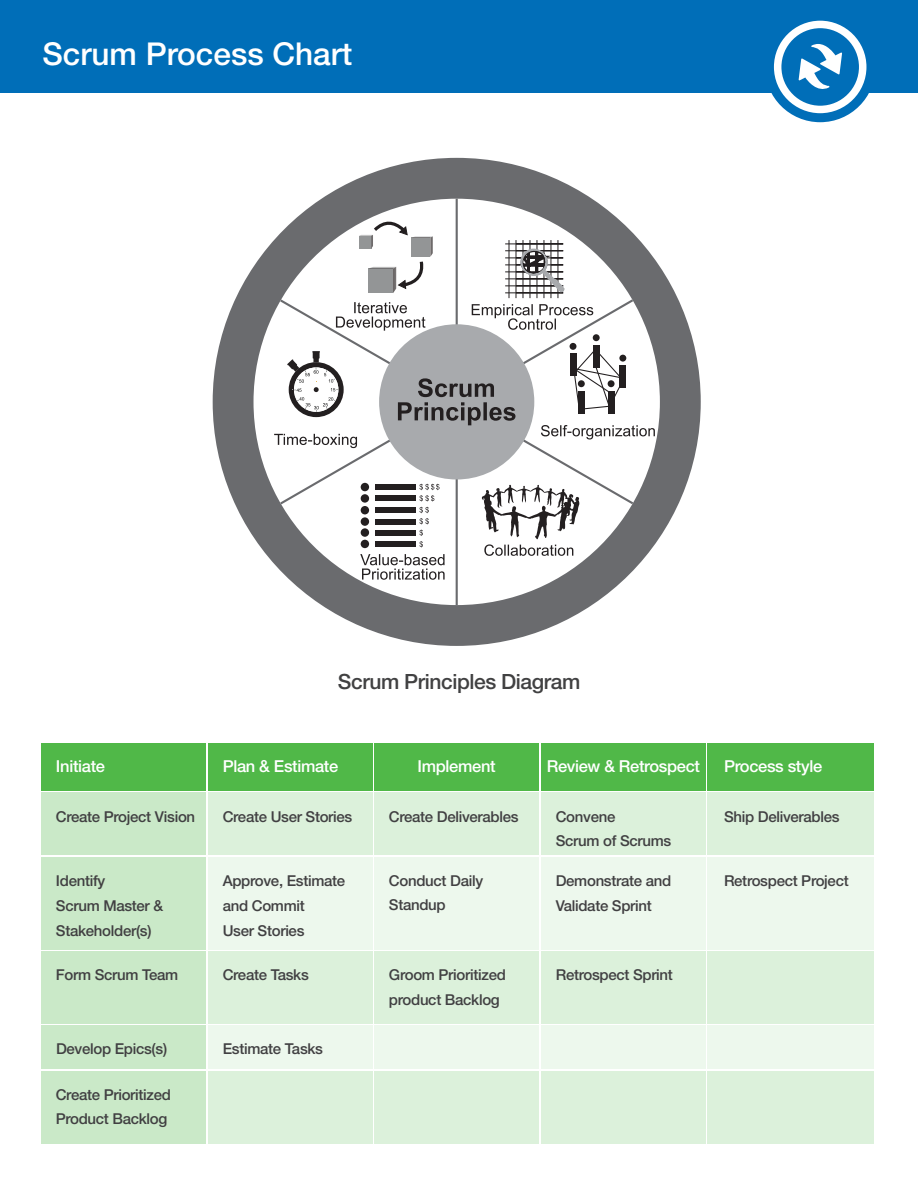
<style>
.page{position:relative;width:918px;height:1188px;background:#fff}
.page>*{position:absolute;margin:0;border:0;box-sizing:border-box;transform-origin:0 0}
.t1{font:500 31.5px "Helvetica Neue LT Std";color:#fff}
.t2{font:500 21px "Helvetica Neue LT Std";letter-spacing:-.02em;color:#414142}
.t3{font:500 16.5px "Helvetica Neue LT Std";letter-spacing:-.02em;color:#fff}
.t4{font:500 15px/24.8px "Helvetica Neue LT Std";letter-spacing:-.02em;color:#414042}
</style>
<div class="page">
<div style="left:0;top:0;width:918px;height:92px;background:#006eb8"></div>
<svg style="left:765px;top:12px;width:110px;height:110px"></svg>
<div style="left:774px;top:21px;width:92px;height:92px;border:8px solid #fff;border-radius:50%"></div>
<div style="left:41px;top:793px;width:165px;height:62px;background:#cae9c8"></div>
<div style="left:208px;top:793px;width:165px;height:62px;background:#dcf1db"></div>
<div style="left:374px;top:793px;width:165px;height:62px;background:#dcf1db"></div>
<div style="left:541px;top:793px;width:165px;height:62px;background:#dcf1db"></div>
<div style="left:708px;top:793px;width:166px;height:62px;background:#dcf1db"></div>
<div style="left:41px;top:743px;width:165px;height:48px;background:#50b848"></div>
<div style="left:208px;top:743px;width:165px;height:48px;background:#50b848"></div>
<div style="left:374px;top:743px;width:165px;height:48px;background:#50b848"></div>
<div style="left:541px;top:743px;width:165px;height:48px;background:#50b848"></div>
<div style="left:708px;top:743px;width:166px;height:48px;background:#50b848"></div>
<div style="left:41px;top:857px;width:165px;height:93px;background:#cae9c8"></div>
<div style="left:208px;top:857px;width:165px;height:93px;background:#edf8ed"></div>
<div style="left:374px;top:857px;width:165px;height:93px;background:#edf8ed"></div>
<div style="left:541px;top:857px;width:165px;height:93px;background:#edf8ed"></div>
<div style="left:708px;top:857px;width:166px;height:93px;background:#edf8ed"></div>
<div style="left:41px;top:951px;width:165px;height:72px;background:#cae9c8"></div>
<div style="left:208px;top:951px;width:165px;height:72px;background:#dcf1db"></div>
<div style="left:374px;top:951px;width:165px;height:72px;background:#dcf1db"></div>
<div style="left:541px;top:951px;width:165px;height:72px;background:#dcf1db"></div>
<div style="left:708px;top:951px;width:166px;height:72px;background:#dcf1db"></div>
<div style="left:41px;top:1025px;width:165px;height:44px;background:#cae9c8"></div>
<div style="left:208px;top:1025px;width:165px;height:44px;background:#edf8ed"></div>
<div style="left:374px;top:1025px;width:165px;height:44px;background:#edf8ed"></div>
<div style="left:541px;top:1025px;width:165px;height:44px;background:#edf8ed"></div>
<div style="left:708px;top:1025px;width:166px;height:44px;background:#edf8ed"></div>
<div style="left:41px;top:1071px;width:165px;height:72px;background:#cae9c8"></div>
<div style="left:208px;top:1071px;width:165px;height:72px;background:#dcf1db"></div>
<div style="left:374px;top:1071px;width:165px;height:72px;background:#dcf1db"></div>
<div style="left:541px;top:1071px;width:165px;height:72px;background:#dcf1db"></div>
<div style="left:707px;top:1071px;width:167px;height:72px;background:#dcf1db"></div>
<div style="left:213px;top:158px;width:488px;height:488px;background:#6a6b6e;border-radius:50%"></div>
<div style="left:254px;top:199px;width:406px;height:406px;background:#fff;border-radius:50%"></div>
<hr style="left:456px;top:199px;width:2px;height:406px;background:#6a6b6e">
<svg style="left:278px;top:297px;width:358px;height:209px"></svg>
<div style="left:379px;top:324px;width:155px;height:155px;background:#a8aaad;border-radius:50%"></div>
<svg style="left:274px;top:434px;width:83px;height:14px"></svg>
<svg style="left:398px;top:378px;width:118px;height:47px"></svg>
<div style="left:477px;top:479px;width:110px;height:64px;background:#fff"></div>
<svg style="left:482px;top:485px;width:97px;height:71px"></svg>
<svg style="left:360px;top:554px;width:85px;height:26px"></svg>
<div style="left:361px;top:483px;width:8px;height:8px;background:#231f20;border-radius:50%"></div>
<div style="left:376px;top:484px;width:40px;height:6px;background:#231f20"></div>
<div style="left:361px;top:494px;width:8px;height:9px;background:#231f20;border-radius:50%"></div>
<div style="left:376px;top:496px;width:40px;height:5px;background:#231f20"></div>
<div style="left:361px;top:506px;width:8px;height:8px;background:#231f20;border-radius:50%"></div>
<div style="left:376px;top:507px;width:40px;height:6px;background:#231f20"></div>
<div style="left:361px;top:517px;width:8px;height:9px;background:#231f20;border-radius:50%"></div>
<div style="left:376px;top:519px;width:40px;height:5px;background:#231f20"></div>
<div style="left:361px;top:528px;width:8px;height:9px;background:#231f20;border-radius:50%"></div>
<div style="left:376px;top:530px;width:40px;height:5px;background:#231f20"></div>
<div style="left:361px;top:540px;width:8px;height:8px;background:#231f20;border-radius:50%"></div>
<div style="left:376px;top:541px;width:40px;height:6px;background:#231f20"></div>
<svg style="left:419px;top:484px;width:21px;height:64px"></svg>
<svg style="left:541px;top:425px;width:114px;height:14px"></svg>
<div style="left:578px;top:391px;width:7px;height:22px;background:#231f20"></div>
<div style="left:608px;top:391px;width:6px;height:22px;background:#231f20"></div>
<div style="left:593px;top:345px;width:7px;height:22px;background:#231f20"></div>
<div style="left:593px;top:334px;width:7px;height:7px;background:#231f20;border-radius:50%"></div>
<div style="left:570px;top:354px;width:6px;height:22px;background:#231f20"></div>
<div style="left:570px;top:343px;width:6px;height:7px;background:#231f20;border-radius:50%"></div>
<svg style="left:573px;top:349px;width:53px;height:61px"></svg>
<svg style="left:472px;top:304px;width:121px;height:26px"></svg>
<svg style="left:336px;top:302px;width:89px;height:29px"></svg>
<svg style="left:359px;top:221px;width:74px;height:72px"></svg>
<svg style="left:505px;top:240px;width:59px;height:58px"></svg>
<div style="left:289px;top:362px;width:55px;height:55px;background:#231f20;border-radius:50%"></div>
<svg style="left:287px;top:351px;width:51px;height:61px"></svg>
<svg style="left:799px;top:44px;width:43px;height:49px"></svg>
<h1 class="t1" style="left:43px;top:35px;width:311px">Scrum Process Chart</h1>
<h2 class="t2" style="left:338px;top:669px;width:244px">Scrum Principles Diagram</h2>
<p class="t3" style="left:56px;top:756px;width:51px">Initiate</p>
<p class="t3" style="left:223px;top:756px;width:117px">Plan &amp; Estimate</p>
<p class="t3" style="left:418px;top:756px;width:80px">Implement</p>
<p class="t3" style="left:547px;top:756px;width:155px">Review &amp; Retrospect</p>
<p class="t3" style="left:724px;top:756px;width:100px">Process style</p>
<p class="t4" style="left:56px;top:804px;width:141px">Create Project Vision</p>
<p class="t4" style="left:223px;top:804px;width:131px">Create User Stories</p>
<p class="t4" style="left:389px;top:804px;width:131px">Create Deliverables</p>
<p class="t4" style="left:556px;top:804px;width:117px">Convene<br>Scrum of Scrums</p>
<p class="t4" style="left:724px;top:804px;width:117px">Ship Deliverables</p>
<p class="t4" style="left:56px;top:868px;width:109px">Identify<br>Scrum Master &amp;<br>Stakeholder(s)</p>
<p class="t4" style="left:223px;top:868px;width:124px">Approve, Estimate and Commit<br>User Stories</p>
<p class="t4" style="left:389px;top:869px;width:96px;line-height:24px">Conduct Daily<br>Standup</p>
<p class="t4" style="left:556px;top:868px;width:117px">Demonstrate and<br>Validate Sprint</p>
<p class="t4" style="left:724px;top:868px;width:126px">Retrospect Project</p>
<p class="t4" style="left:56px;top:962px;width:124px">Form Scrum Team</p>
<p class="t4" style="left:223px;top:962px;width:88px">Create Tasks</p>
<p class="t4" style="left:389px;top:962px;width:118px">Groom Prioritized product Backlog</p>
<p class="t4" style="left:556px;top:962px;width:119px">Retrospect Sprint</p>
<p class="t4" style="left:56px;top:1036px;width:113px">Develop Epics(s)</p>
<p class="t4" style="left:223px;top:1036px;width:102px">Estimate Tasks</p>
<p class="t4" style="left:56px;top:1082px;width:117px">Create Prioritized<br>Product Backlog</p>
</div>
